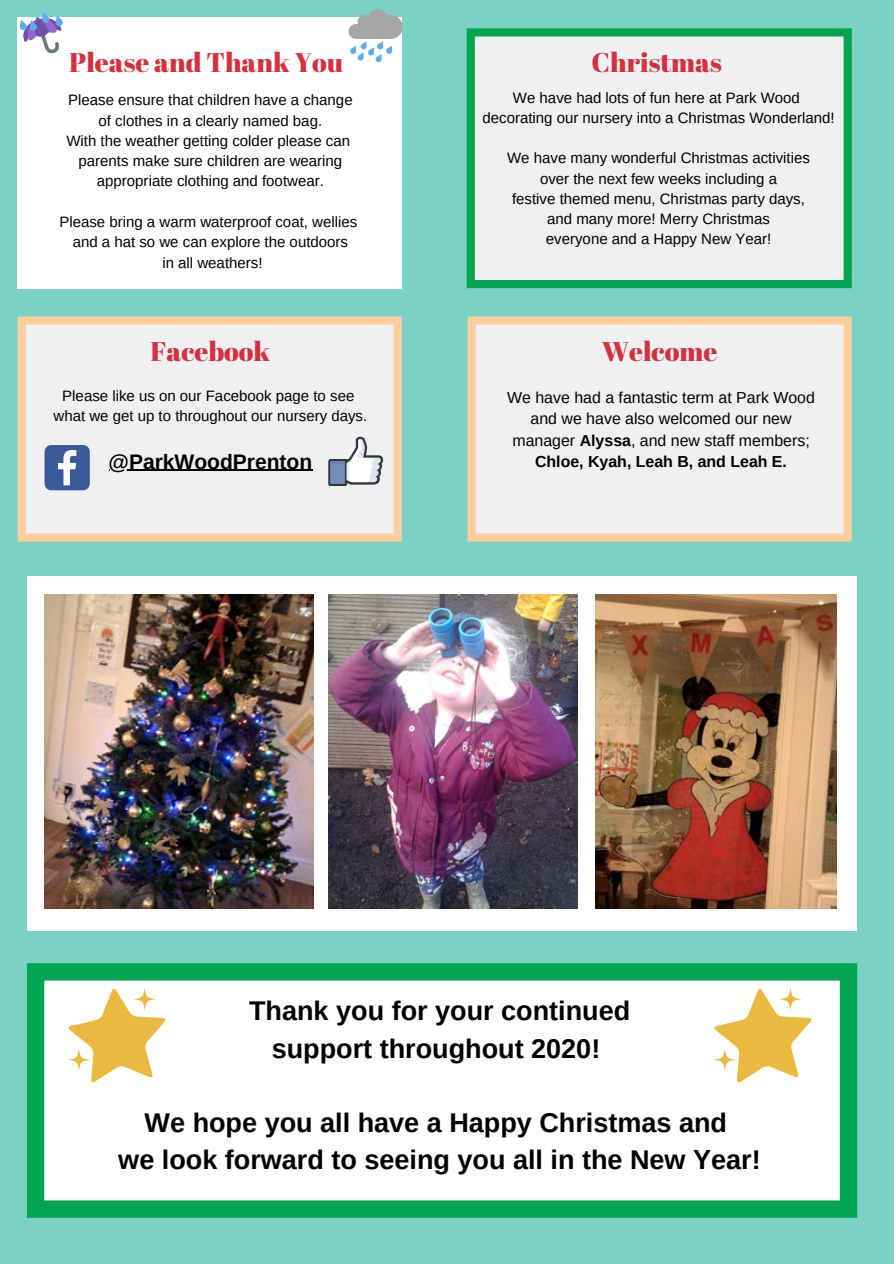
<style>
.page{position:relative;width:894px;height:1264px;background:#fff}
.page>*{position:absolute;margin:0;border:0;box-sizing:border-box;transform-origin:0 0}
.t1{font:700 27px/37.2px "Arimo";color:#000;text-align:center}
.t2{font:27px "Abril Fatface";color:#d3313d}
.t3{font:700 21px "Arimo";color:#000}
.t4{font:15.9px/21.5px "Arimo";color:#000;text-align:center}
.t5{font:15px/20.2px "Arimo";color:#000;text-align:center}
.s1{font-weight:700}
</style>
<div class="page">
<div style="left:0;top:0;width:893px;height:1263px;background:#7bd1c4"></div>
<svg style="left:18px;top:316px;width:383px;height:225px;background:#f0ebe8"></svg>
<div style="left:18px;top:17px;width:384px;height:272px;background:#fff"></div>
<svg style="left:348px;top:9px;width:54px;height:53px"></svg>
<svg style="left:19px;top:13px;width:44px;height:41px"></svg>
<div style="left:27px;top:576px;width:829px;height:354px;background:#fff"></div>
<hr style="left:108px;top:469px;width:204px;height:2px;background:#000">
<svg style="left:328px;top:436px;width:56px;height:50px;background:#ced0d3"></svg>
<div style="left:330px;top:461px;width:15px;height:23px;background:#6883b0"></div>
<div style="left:331px;top:464px;width:13px;height:19px;background:#758eb3"></div>
<svg style="left:45px;top:445px;width:45px;height:45px;background:#5e76aa"></svg>
<svg style="left:27px;top:963px;width:829px;height:254px;background:#cfeede"></svg>
<svg style="left:68px;top:988px;width:98px;height:95px;background:#f4dda1"></svg>
<svg style="left:133px;top:987px;width:23px;height:23px"></svg>
<svg style="left:67px;top:1048px;width:24px;height:23px"></svg>
<svg style="left:713px;top:988px;width:98px;height:95px;background:#f4dda1"></svg>
<svg style="left:778px;top:987px;width:23px;height:23px"></svg>
<svg style="left:712px;top:1048px;width:24px;height:23px"></svg>
<svg style="left:466px;top:28px;width:385px;height:260px;background:#d8e8e3"></svg>
<svg style="left:467px;top:316px;width:384px;height:225px;background:#efece9"></svg>
<img style="left:45px;top:594px;width:268px;height:314px">
<img style="left:595px;top:594px;width:241px;height:314px">
<img style="left:328px;top:594px;width:249px;height:314px">
<h1 class="t2" style="left:69px;top:44px;width:275px">Please and Thank You</h1>
<p class="t5" style="left:66px;top:90px;width:288px">Please ensure that children have a change of clothes in a clearly named bag.<br>With the weather getting colder please can parents make sure children are wearing appropriate clothing and footwear.</p>
<p class="t5" style="left:59px;top:212px;width:299px">Please bring a warm waterproof coat, wellies and a hat so we can explore the outdoors<br>in all weathers!</p>
<h1 class="t2" style="left:150px;top:333px;width:121px">Facebook</h1>
<p class="t5" style="left:54px;top:385px;width:315px">Please like us on our Facebook page to see what we get up to throughout our nursery days.</p>
<h2 class="t3" style="left:108px;top:449px;width:205px">@ParkWoodPrenton</h2>
<h1 class="t2" style="left:591px;top:43px;width:132px">Christmas</h1>
<p class="t5" style="left:482px;top:87px;width:353px">We have had lots of fun here at Park Wood decorating our nursery into a Christmas Wonderland!</p>
<p class="t5" style="left:507px;top:148px;width:304px">We have many wonderful Christmas activities over the next few weeks including a<br>festive themed menu, Christmas party days, and many more! Merry Christmas<br>everyone and a Happy New Year!</p>
<h1 class="t2" style="left:601px;top:333px;width:117px">Welcome</h1>
<p class="t4" style="left:507px;top:386px;width:309px">We have had a fantastic term at Park Wood and we have also welcomed our new manager <span class="s1">Alyssa</span>, and new staff members; <span class="s1">Chloe, Kyah, Leah B, and Leah E.</span></p>
<h1 class="t1" style="left:249px;top:992px;width:382px">Thank you for your continued support throughout 2020!</h1>
<h1 class="t1" style="left:118px;top:1103px;width:643px">We hope you all have a Happy Christmas and<br>we look forward to seeing you all in the New Year!</h1>
</div>
